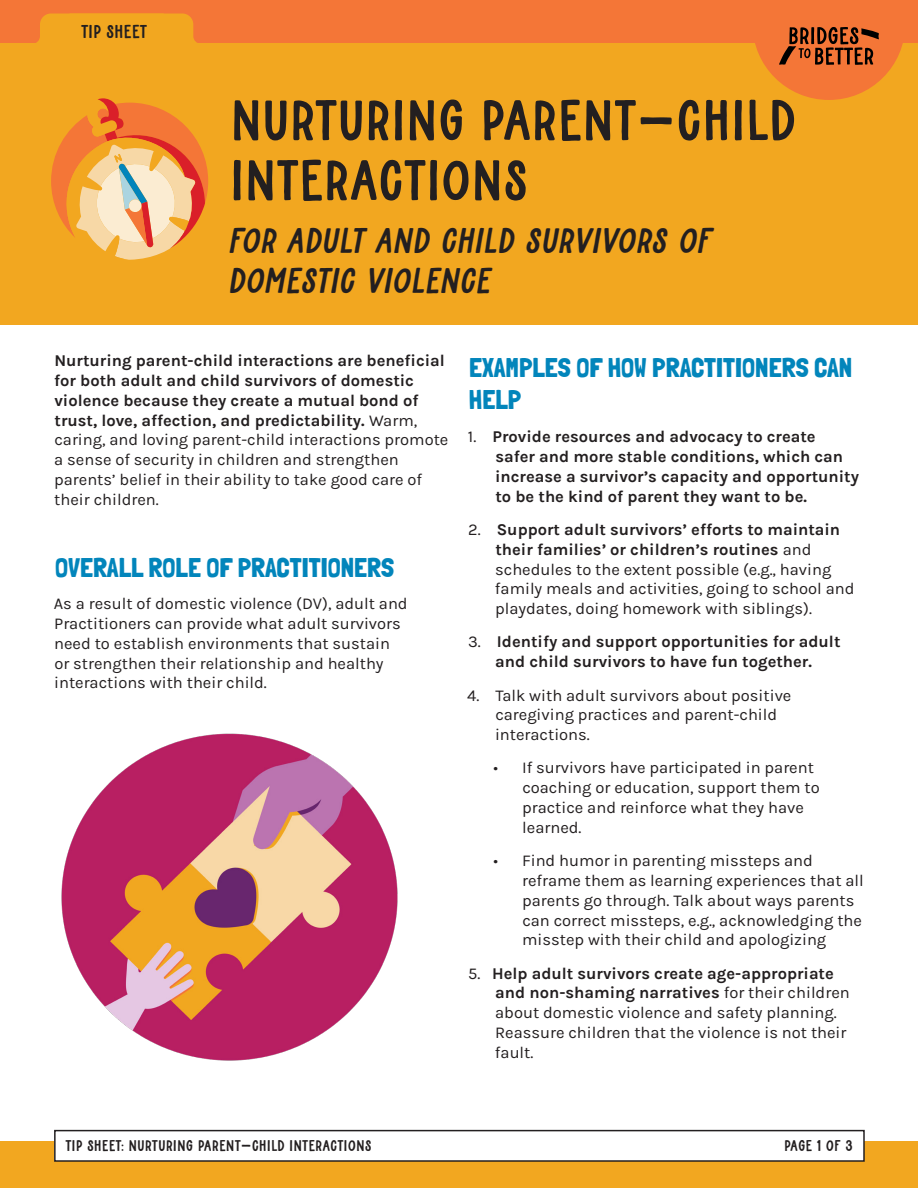
<style>
.page{position:relative;width:918px;height:1188px;background:#fff}
.page>*{position:absolute;margin:0;border:0;box-sizing:border-box;transform-origin:0 0}
.Title_2{font:55.5px/60px "Jungle Giant Print";letter-spacing:-.01em;color:#231f20}
.Subtitle{font:italic 34.5px/40.5px "Jungle Giant Print";color:#231f20}
.Header_2{font:27px/32.4px "Londrina Solid";color:#0285bb}
.t1{font:18px "Jungle Giant Print";letter-spacing:-.01em;color:#231f20}
.Header_2-2{font:16.5px/19.8px "Karla";color:#231f20}
.Body_Copy{font:700 16.5px/19.8px "Karla";color:#231f20}
.Header_2-3{font:700 16.5px/19.8px "Karla";color:#231f20}
.Footer_Right_Aligned{font:15px "Jungle Giant Print";color:#231f20}
.s1{font-weight:400}
.s2{font-weight:700}
</style>
<div class="page">
<div style="left:0;top:0;width:918px;height:325px;background:#f2a720"></div>
<div style="left:0;top:1141px;width:918px;height:47px;background:#f2a720"></div>
<div style="left:55px;top:1131px;width:809px;height:30px;background:#fff"></div>
<div style="left:54px;top:1130px;width:811px;height:32px;border:2px solid #231f20"></div>
<div style="left:0;top:0;width:918px;height:43px;background:#f47637"></div>
<svg style="left:755px;top:27px;width:148px;height:73px"></svg>
<div style="left:36px;top:14px;width:161px;height:29px;background:#f2a720"></div>
<svg style="left:51px;top:98px;width:157px;height:162px"></svg>
<img style="left:61px;top:733px;width:337px;height:328px">
<p class="t1" style="left:81px;top:21px;width:68px">TIP SHEET</p>
<p class="Title_2" style="left:230px;top:90px;width:569px">NURTURING PARENT-CHILD<br>INTERACTIONS</p>
<p class="Subtitle" style="left:230px;top:219px;width:484px">FOR ADULT AND CHILD SURVIVORS OF<br>DOMESTIC VIOLENCE</p>
<p class="Body_Copy" style="left:54px;top:350px;width:396px">Nurturing parent-child interactions are beneficial for both adult and child survivors of domestic violence because they create a mutual bond of trust, love, affection, and predictability. <span class="s1">Warm, caring, and loving parent-child interactions promote a sense of security in children and strengthen parents’ belief in their ability to take good care of their children.</span></p>
<p class="Header_2" style="left:55px;top:551px;width:341px">OVERALL ROLE OF PRACTITIONERS</p>
<p class="Header_2-2" style="left:54px;top:593px;width:356px">As a result of domestic violence (DV), adult and Practitioners can provide what adult survivors need to establish environments that sustain or strengthen their relationship and healthy interactions with their child.</p>
<p class="Header_2" style="left:469px;top:350px;width:385px">EXAMPLES OF HOW PRACTITIONERS CAN<br>HELP</p>
<p class="Header_2-3" style="left:495px;top:426px;width:365px;text-indent:-27px"><span class="s1">1.</span> Provide resources and advocacy to create safer and more stable conditions, which can increase a survivor’s capacity and opportunity to be the kind of parent they want to be.</p>
<p class="Header_2-2" style="left:495px;top:519px;width:361px;text-indent:-27px">2. <span class="s2">Support adult survivors’ efforts to maintain their families’ or children’s routines</span> and schedules to the extent possible (e.g., having family meals and activities, going to school and playdates, doing homework with siblings).</p>
<p class="Header_2-3" style="left:468px;top:631px;width:374px;text-align:center"><span class="s1">3.</span> Identify and support opportunities for adult and child survivors to have fun together.</p>
<p class="Header_2-2" style="left:495px;top:685px;width:298px;text-indent:-28px">4. Talk with adult survivors about positive caregiving practices and parent-child interactions.</p>
<p class="Header_2-2" style="left:522px;top:757px;width:299px;text-indent:-28px">• If survivors have participated in parent coaching or education, support them to practice and reinforce what they have learned.</p>
<p class="Header_2-2" style="left:522px;top:850px;width:343px;text-indent:-28px">• Find humor in parenting missteps and reframe them as learning experiences that all parents go through. Talk about ways parents can correct missteps, e.g., acknowledging the misstep with their child and apologizing</p>
<p class="Header_2-2" style="left:495px;top:963px;width:356px;text-indent:-27px">5. <span class="s2">Help adult survivors create age-appropriate and non-shaming narratives</span> for their children about domestic violence and safety planning.<br>Reassure children that the violence is not their fault.</p>
<p class="Footer_Right_Aligned" style="left:65px;top:1137px;width:308px">TIP SHEET: NURTURING PARENT-CHILD INTERACTIONS</p>
<p class="Footer_Right_Aligned" style="left:784px;top:1137px;width:71px">PAGE 1 OF 3</p>
</div>
